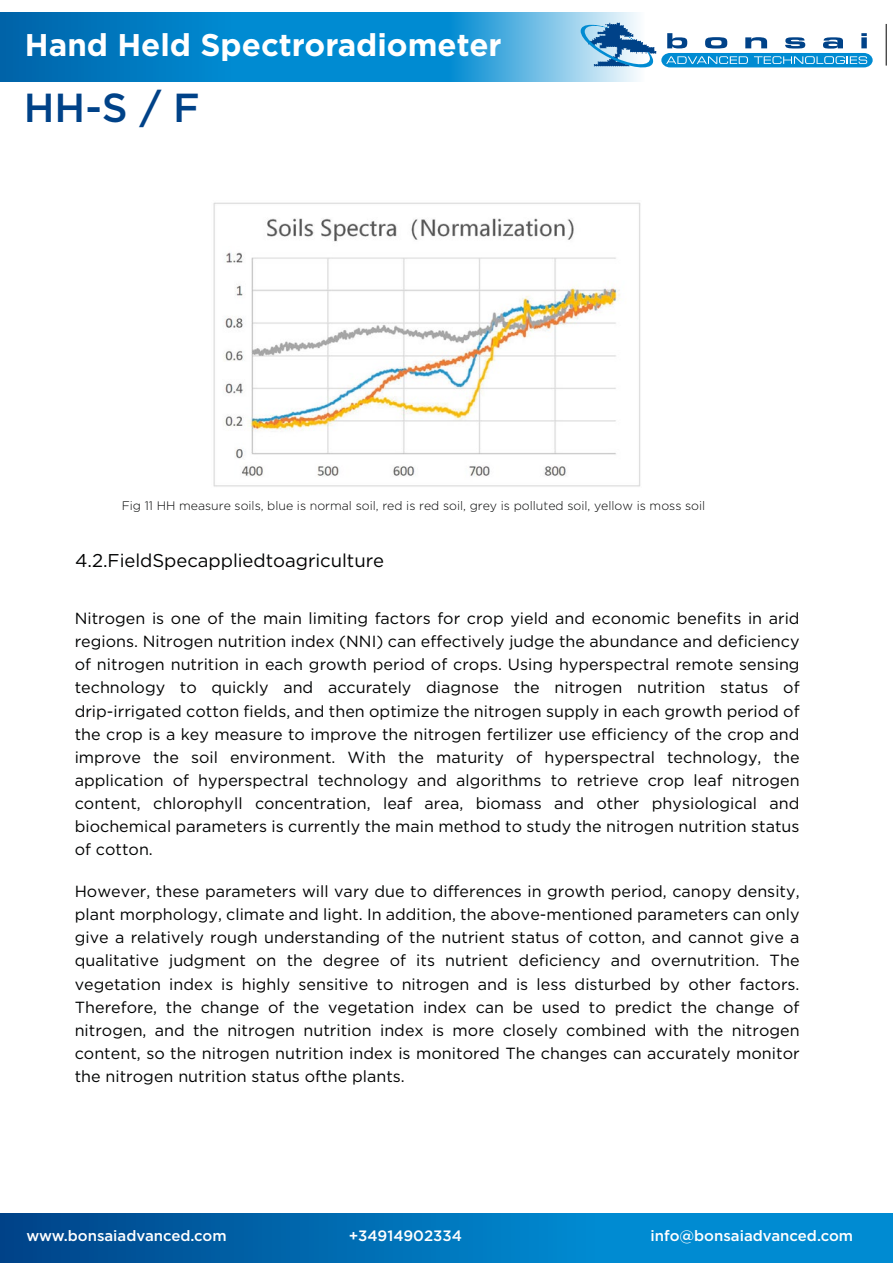
<style>
.page{position:relative;width:893px;height:1263px;background:#fff}
.page>*{position:absolute;margin:0;border:0;box-sizing:border-box;transform-origin:0 0}
.t1{font:500 40.5px "Gotham";color:#004288}
.t2{font:700 31.35px "Gotham";color:#fff}
.t3{font:18.45px "Gotham";letter-spacing:-.005em;color:#010202}
.t4{font:16.05px/23.1px "Gotham";color:#010202;text-align:justify}
.t5{font:500 15px "Gotham";color:#fff}
.t6{font:300 12.3px "Gotham";color:#010202}
</style>
<div class="page">
<svg style="left:0;top:13px;width:638px;height:69px;background:#188ece"></svg>
<div style="left:0;top:1213px;width:893px;height:50px;background:linear-gradient(to right,#004a8f,#009be2)"></div>
<svg style="left:580px;top:23px;width:293px;height:47px"></svg>
<img style="left:213px;top:202px;width:428px;height:285px">
<hr style="left:0;top:24px;width:1px;height:42px;background:#000">
<hr style="left:886px;top:24px;width:1px;height:42px;background:#000">
<h2 class="t2" style="left:25px;top:27px;width:478px">Hand Held Spectroradiometer</h2>
<h1 class="t1" style="left:24px;top:85px;width:177px">HH-S / F</h1>
<p class="t6" style="left:122px;top:499px;width:585px">Fig 11 HH measure soils, blue is normal soil, red is red soil, grey is polluted soil, yellow is moss soil</p>
<p class="t3" style="left:75px;top:551px;width:310px">4.2.FieldSpecappliedtoagriculture</p>
<p class="t4" style="left:75px;top:607px;width:726px">Nitrogen is one of the main limiting factors for crop yield and economic benefits in arid regions. Nitrogen nutrition index (NNI) can effectively judge the abundance and deficiency of nitrogen nutrition in each growth period of crops. Using hyperspectral remote sensing technology to quickly and accurately diagnose the nitrogen nutrition status of drip-irrigated cotton fields, and then optimize the nitrogen supply in each growth period of the crop is a key measure to improve the nitrogen fertilizer use efficiency of the crop and improve the soil environment. With the maturity of hyperspectral technology, the application of hyperspectral technology and algorithms to retrieve crop leaf nitrogen content, chlorophyll concentration, leaf area, biomass and other physiological and biochemical parameters is currently the main method to study the nitrogen nutrition status of cotton.</p>
<p class="t4" style="left:75px;top:879px;width:726px">However, these parameters will vary due to differences in growth period, canopy density, plant morphology, climate and light. In addition, the above-mentioned parameters can only give a relatively rough understanding of the nutrient status of cotton, and cannot give a qualitative judgment on the degree of its nutrient deficiency and overnutrition. The vegetation index is highly sensitive to nitrogen and is less disturbed by other factors.<br>Therefore, the change of the vegetation index can be used to predict the change of nitrogen, and the nitrogen nutrition index is more closely combined with the nitrogen content, so the nitrogen nutrition index is monitored The changes can accurately monitor the nitrogen nutrition status ofthe plants.</p>
<p class="t5" style="left:26px;top:1227px;width:202px">www.bonsaiadvanced.com</p>
<p class="t5" style="left:349px;top:1227px;width:115px">+34914902334</p>
<p class="t5" style="left:651px;top:1227px;width:204px">info@bonsaiadvanced.com</p>
</div>
